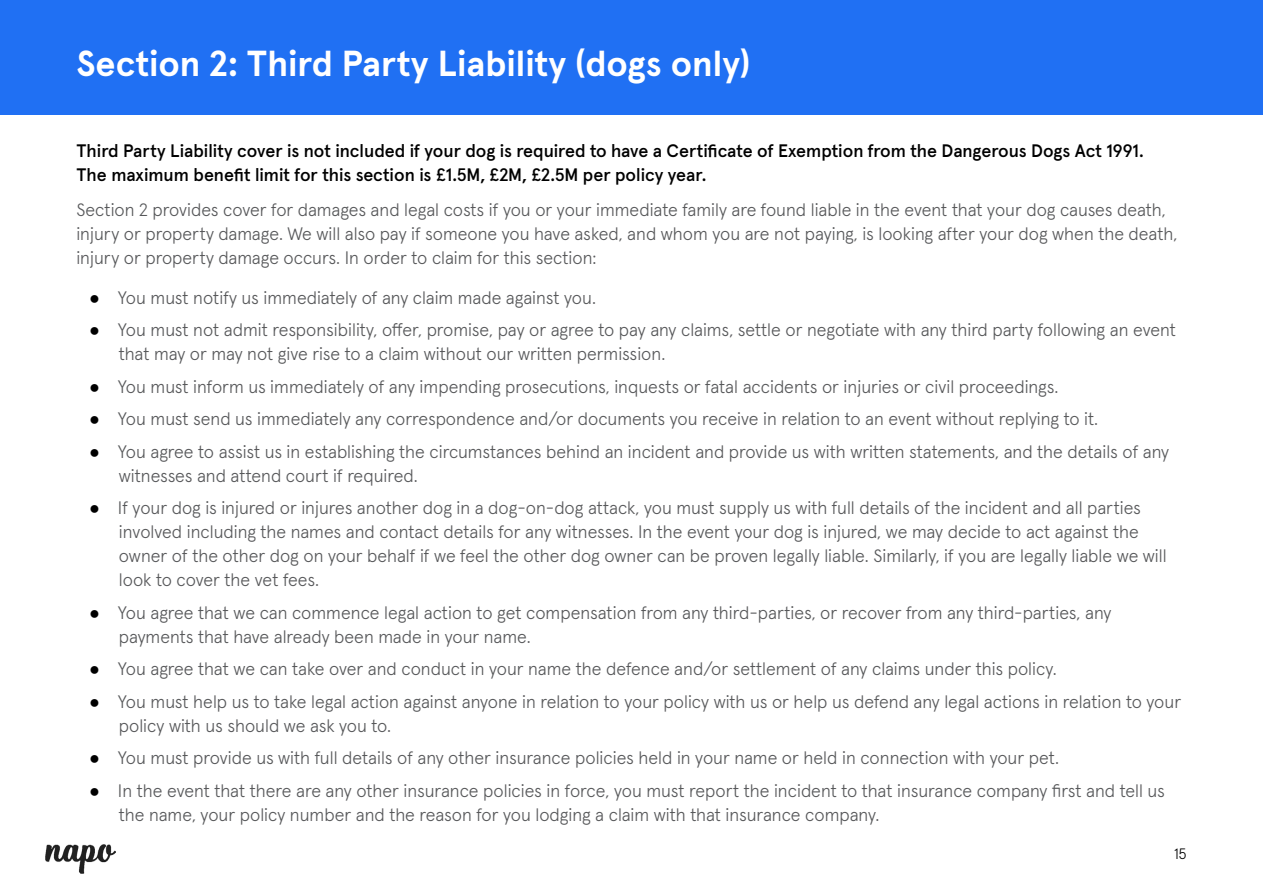
<style>
.page{position:relative;width:1263px;height:893px;background:#fff}
.page>*{position:absolute;margin:0;border:0;box-sizing:border-box;transform-origin:0 0}
.t1{font:700 36px "Apercu Pro";color:#fff}
.t2{font:300 18px/24px "Apercu Pro";color:#57585a}
.t3{font:500 18px "Apercu Pro";color:#000}
.t4{font:300 15px "Apercu Pro";color:#000}
.s1{font-family:"Arial";font-weight:400;color:#000}
</style>
<div class="page">
<img style="left:45px;top:845px;width:71px;height:29px">
<div style="left:0;top:0;width:1263px;height:115px;background:#2070f3"></div>
<p class="t1" style="left:77px;top:36px;width:675px">Section 2: Third Party Liability (dogs only)</p>
<p class="t3" style="left:77px;top:137px;width:1069px">Third Party Liability cover is not included if your dog is required to have a Certificate of Exemption from the Dangerous Dogs Act 1991.</p>
<p class="t3" style="left:77px;top:161px;width:631px">The maximum benefit limit for this section is £1.5M, £2M, £2.5M per policy year.</p>
<p class="t2" style="left:76px;top:196px;width:1102px">Section 2 provides cover for damages and legal costs if you or your immediate family are found liable in the event that your dog causes death, injury or property damage. We will also pay if someone you have asked, and whom you are not paying, is looking after your dog when the death, injury or property damage occurs. In order to claim for this section:</p>
<p class="t2" style="left:89px;top:284px;width:508px"><span class="s1">●</span> You must notify us immediately of any claim made against you.</p>
<p class="t2" style="left:119px;top:316px;width:1059px;text-indent:-30px"><span class="s1">●</span> You must not admit responsibility, offer, promise, pay or agree to pay any claims, settle or negotiate with any third party following an event that may or may not give rise to a claim without our written permission.</p>
<p class="t2" style="left:89px;top:373px;width:971px"><span class="s1">●</span> You must inform us immediately of any impending prosecutions, inquests or fatal accidents or injuries or civil proceedings.</p>
<p class="t2" style="left:89px;top:405px;width:1011px"><span class="s1">●</span> You must send us immediately any correspondence and/or documents you receive in relation to an event without replying to it.</p>
<p class="t2" style="left:119px;top:438px;width:1052px;text-indent:-30px"><span class="s1">●</span> You agree to assist us in establishing the circumstances behind an incident and provide us with written statements, and the details of any witnesses and attend court if required.</p>
<p class="t2" style="left:119px;top:494px;width:1049px;text-indent:-30px"><span class="s1">●</span> If your dog is injured or injures another dog in a dog-on-dog attack, you must supply us with full details of the incident and all parties involved including the names and contact details for any witnesses. In the event your dog is injured, we may decide to act against the owner of the other dog on your behalf if we feel the other dog owner can be proven legally liable. Similarly, if you are legally liable we will look to cover the vet fees.</p>
<p class="t2" style="left:119px;top:599px;width:994px;text-indent:-30px"><span class="s1">●</span> You agree that we can commence legal action to get compensation from any third-parties, or recover from any third-parties, any payments that have already been made in your name.</p>
<p class="t2" style="left:89px;top:655px;width:969px"><span class="s1">●</span> You agree that we can take over and conduct in your name the defence and/or settlement of any claims under this policy.</p>
<p class="t2" style="left:119px;top:688px;width:1064px;text-indent:-30px"><span class="s1">●</span> You must help us to take legal action against anyone in relation to your policy with us or help us defend any legal actions in relation to your policy with us should we ask you to.</p>
<p class="t2" style="left:89px;top:744px;width:971px"><span class="s1">●</span> You must provide us with full details of any other insurance policies held in your name or held in connection with your pet.</p>
<p class="t2" style="left:119px;top:777px;width:1047px;text-indent:-30px"><span class="s1">●</span> In the event that there are any other insurance policies in force, you must report the incident to that insurance company first and tell us the name, your policy number and the reason for you lodging a claim with that insurance company.</p>
<p class="t4" style="left:1174px;top:842px;width:14px">15</p>
</div>
